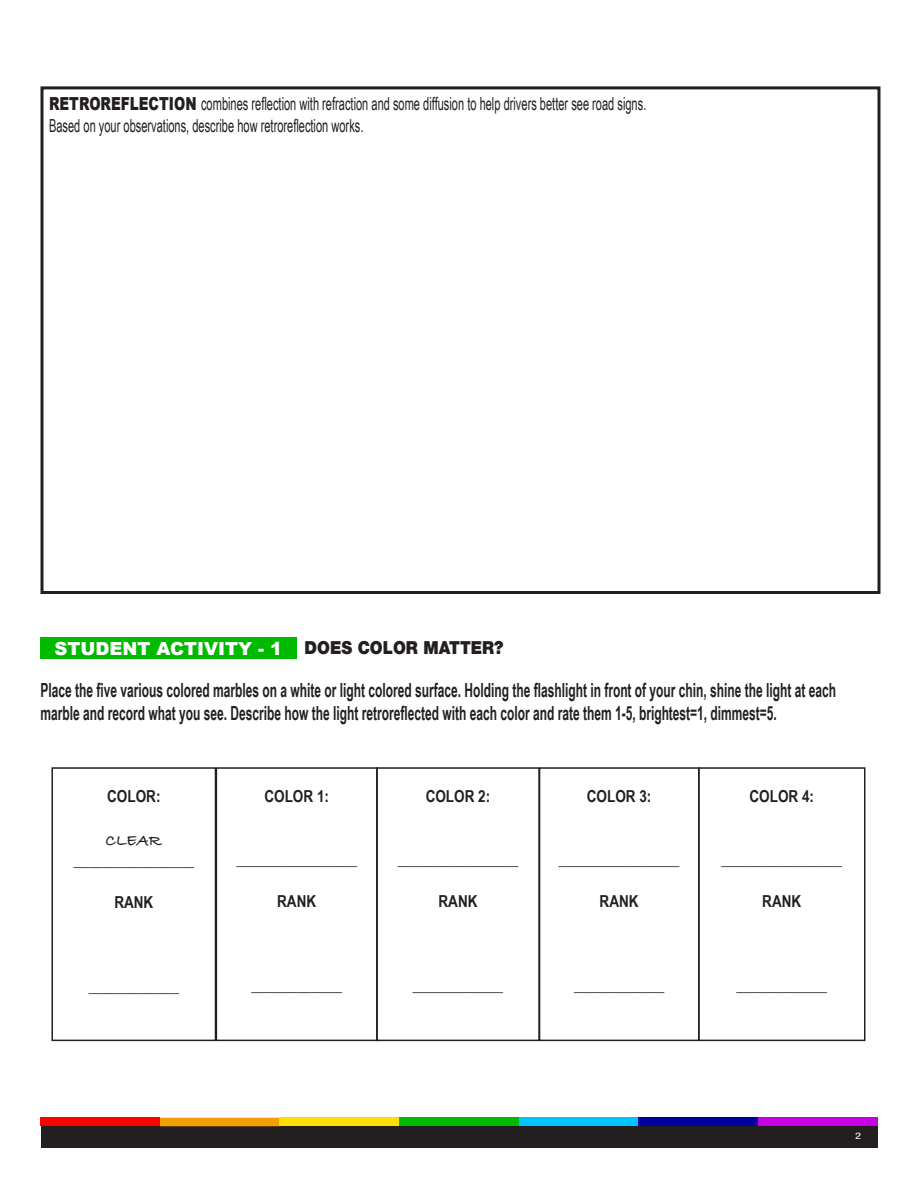
<style>
.page{position:relative;width:918px;height:1188px;background:#fff}
.page>*{position:absolute;margin:0;border:0;box-sizing:border-box;transform-origin:0 0}
.MINI_SECTION_black{font:700 19.5px/23.4px "Arial Narrow";color:#231f20;scale:.75 1}
.t1{font:18px "Arial Narrow";color:#231f20;scale:.75 1}
.t2{font:900 18px "Arial";color:#fff}
.MINI_SECTION_black-2{font:900 18px "Helvetica Neue LT Std";color:#231f20;scale:.9 1}
.t3{font:700 16.5px "Arial Narrow";color:#231f20}
.t4{font:700 16.5px "Bradley Hand ITCTT";color:#231f20}
.t5{font:condensed 9px "Helvetica Neue";color:#fff;scale:1.4 1}
.s1{font-family:"Arial";font-weight:900}
</style>
<div class="page">
<div style="left:41px;top:1126px;width:837px;height:22px;background:#231f20"></div>
<div style="left:40px;top:1118px;width:120px;height:8px;background:#f00"></div>
<svg style="left:160px;top:1118px;width:120px;height:8px"></svg>
<div style="left:280px;top:1118px;width:119px;height:8px;background:#ffde00"></div>
<div style="left:399px;top:1118px;width:120px;height:8px;background:#00ba00"></div>
<div style="left:519px;top:1118px;width:119px;height:8px;background:#00c4ff"></div>
<div style="left:638px;top:1118px;width:120px;height:8px;background:#00009e"></div>
<div style="left:758px;top:1118px;width:120px;height:8px;background:#c700e6"></div>
<div style="left:51px;top:767px;width:165px;height:274px;border:2px solid #231f20"></div>
<div style="left:216px;top:767px;width:162px;height:274px;border:2px solid #231f20"></div>
<div style="left:376px;top:767px;width:164px;height:274px;border:2px solid #231f20"></div>
<div style="left:539px;top:767px;width:161px;height:274px;border:2px solid #231f20"></div>
<div style="left:698px;top:767px;width:168px;height:274px;border:2px solid #231f20"></div>
<div style="left:40px;top:637px;width:257px;height:22px;background:#00ba00"></div>
<div style="left:40px;top:86px;width:840px;height:508px;border:3px solid #231f20"></div>
<p class="t1" style="left:49px;top:90px;width:798px"><span class="s1">RETROREFLECTION</span> combines reflection with refraction and some diffusion to help drivers better see road signs.</p>
<p class="t1" style="left:49px;top:112px;width:421px">Based on your observations, describe how retroreflection works.</p>
<p class="t2" style="left:54px;top:635px;width:229px">STUDENT ACTIVITY - 1</p>
<p class="MINI_SECTION_black-2" style="left:305px;top:637px;width:223px">DOES COLOR MATTER?</p>
<p class="MINI_SECTION_black" style="left:40px;top:677px;width:1063px">Place the five various colored marbles on a white or light colored surface. Holding the flashlight in front of your chin, shine the light at each marble and record what you see. Describe how the light retroreflected with each color and rate them 1-5, brightest=1, dimmest=5.</p>
<p class="t3" style="left:107px;top:783px;width:55px">COLOR:</p>
<p class="t4" style="left:106px;top:828px;width:57px">CLEAR</p>
<p class="t3" style="left:74px;top:848px;width:122px">________________</p>
<p class="t3" style="left:114px;top:890px;width:41px">RANK</p>
<p class="t3" style="left:89px;top:974px;width:92px">____________</p>
<p class="t3" style="left:264px;top:783px;width:66px">COLOR 1:</p>
<p class="t3" style="left:426px;top:783px;width:66px">COLOR 2:</p>
<p class="t3" style="left:587px;top:783px;width:66px">COLOR 3:</p>
<p class="t3" style="left:749px;top:783px;width:66px">COLOR 4:</p>
<p class="t3" style="left:237px;top:846px;width:122px">________________</p>
<p class="t3" style="left:277px;top:888px;width:41px">RANK</p>
<p class="t3" style="left:398px;top:846px;width:122px">________________</p>
<p class="t3" style="left:438px;top:888px;width:41px">RANK</p>
<p class="t3" style="left:559px;top:846px;width:122px">________________</p>
<p class="t3" style="left:600px;top:888px;width:41px">RANK</p>
<p class="t3" style="left:722px;top:846px;width:122px">________________</p>
<p class="t3" style="left:762px;top:888px;width:41px">RANK</p>
<p class="t3" style="left:252px;top:972px;width:92px">____________</p>
<p class="t3" style="left:413px;top:972px;width:92px">____________</p>
<p class="t3" style="left:574px;top:972px;width:92px">____________</p>
<p class="t3" style="left:737px;top:972px;width:92px">____________</p>
<p class="t5" style="left:855px;top:1131px;width:6px">2</p>
</div>
